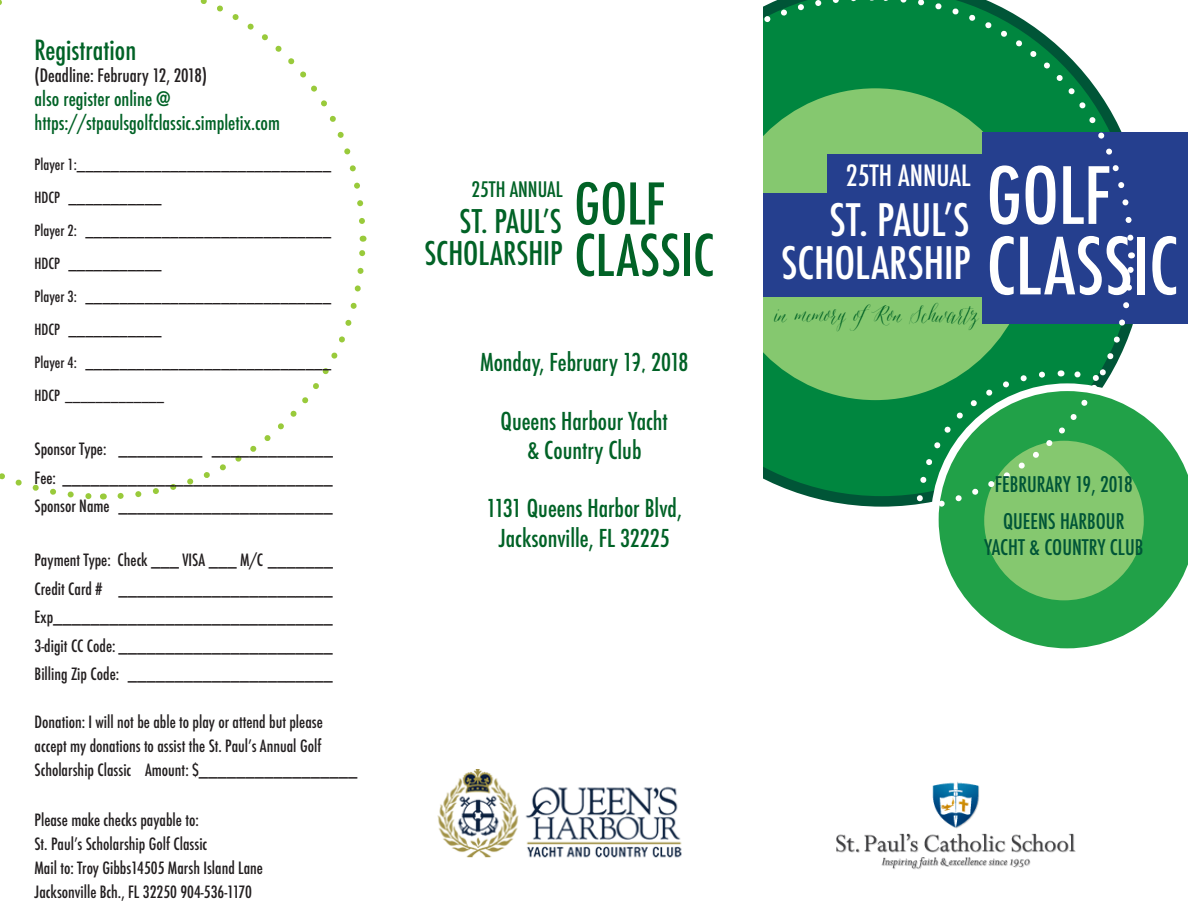
<style>
.page{position:relative;width:1188px;height:918px;background:#fff}
.page>*{position:absolute;margin:0;border:0;box-sizing:border-box;transform-origin:0 0}
.t1{font:500 condensed 76.5px "Futura";color:#fff}
.t2{font:500 condensed 55.8px "Futura";color:#016226}
.t3{font:500 condensed 43.5px "Futura";color:#fff}
.t4{font:500 condensed 31.8px "Futura";color:#016226}
.t5{font:500 condensed 28.5px "Futura";color:#fff}
.t6{font:500 condensed 27px "Futura";color:#016226}
.t7{font:500 condensed 24px/28.8px "Futura";color:#016226;text-align:center}
.t8{font:24px "Asterism";color:#016226}
.t9{font:500 condensed 21px "Futura";color:#005537}
.t10{font:500 condensed 20.85px "Futura";color:#016226}
.t11{font:500 condensed 19.5px "Futura";color:#016226}
.t12{font:500 condensed 18px "Futura";color:#231f20}
.t13{font:500 condensed 16.5px/28.5px "Futura";color:#231f20}
.t14{font:500 condensed 15px "Futura";color:#231f20}
.t15{font:500 condensed 13.5px "Futura";color:#231f20}
.s1{font-size:15px}
</style>
<div class="page">
<svg style="left:1072px;top:512px;width:116px;height:137px"></svg>
<svg style="left:1137px;top:411px;width:51px;height:92px"></svg>
<svg style="left:938px;top:527px;width:124px;height:122px"></svg>
<svg style="left:117px;top:241px;width:249px;height:258px"></svg>
<svg style="left:200px;top:0;width:165px;height:224px"></svg>
<svg style="left:0;top:473px;width:104px;height:27px"></svg>
<div style="left:719px;top:88px;width:312px;height:312px;background:#85c86f;border-radius:50%"></div>
<div style="left:762px;top:193px;width:228px;height:104px;background:#253f8e"></div>
<img style="left:437px;top:770px;width:245px;height:88px">
<div style="left:607px;top:0;width:155px;height:517px;background:#fff"></div>
<img style="left:836px;top:782px;width:240px;height:88px">
<div style="left:827px;top:154px;width:158px;height:44px;background:#253f8e"></div>
<div style="left:983px;top:133px;width:205px;height:191px;background:#253f8e"></div>
<div style="left:984px;top:441px;width:160px;height:159px;background:#85c86f;border-radius:50%"></div>
<svg style="left:883px;top:258px;width:254px;height:261px"></svg>
<svg style="left:874px;top:0;width:263px;height:241px"></svg>
<svg style="left:762px;top:0;width:98px;height:253px"></svg>
<svg style="left:762px;top:267px;width:107px;height:240px"></svg>
<p class="t6" style="left:35px;top:33px;width:103px">Registration</p>
<p class="t12" style="left:35px;top:64px;width:174px">(Deadline: February 12, 2018)</p>
<p class="t11" style="left:35px;top:86px;width:138px">also register online @</p>
<p class="t11" style="left:35px;top:110px;width:247px">https://stpaulsgolfclassic.simpletix.com</p>
<p class="t14" style="left:35px;top:155px;width:298px">Player 1:______________________________</p>
<p class="t14" style="left:35px;top:188px;width:129px">HDCP ___________</p>
<p class="t14" style="left:35px;top:221px;width:298px">Player 2: _____________________________</p>
<p class="t14" style="left:35px;top:254px;width:129px">HDCP ___________</p>
<p class="t14" style="left:35px;top:287px;width:298px">Player 3: _____________________________</p>
<p class="t14" style="left:35px;top:320px;width:129px">HDCP ___________</p>
<p class="t14" style="left:35px;top:353px;width:298px">Player 4: _____________________________</p>
<p class="t15" style="left:35px;top:388px;width:131px"><span class="s1">HDCP</span> _____________</p>
<p class="t13" style="left:35px;top:435px;width:300px">Sponsor Type: _________ _____________</p>
<p class="t13" style="left:35px;top:464px;width:300px">Fee: _____________________________</p>
<p class="t13" style="left:35px;top:492px;width:300px">Sponsor Name _______________________</p>
<p class="t13" style="left:35px;top:546px;width:300px">Payment Type: Check ___ VISA ___ M/C _______</p>
<p class="t13" style="left:35px;top:575px;width:300px">Credit Card # _______________________</p>
<p class="t13" style="left:35px;top:603px;width:300px">Exp______________________________</p>
<p class="t13" style="left:35px;top:632px;width:300px">3-digit CC Code: _______________________<br>Billing Zip Code: ______________________</p>
<p class="t13" style="left:35px;top:708px;width:290px">Donation: I will not be able to play or attend but please</p>
<p class="t13" style="left:35px;top:732px;width:288px">accept my donations to assist the St. Paul’s Annual Golf</p>
<p class="t13" style="left:35px;top:756px;width:324px">Scholarship Classic Amount: $_________________</p>
<p class="t13" style="left:35px;top:806px;width:166px">Please make checks payable to:</p>
<p class="t13" style="left:35px;top:830px;width:174px">St. Paul’s Scholarship Golf Classic</p>
<p class="t13" style="left:35px;top:854px;width:230px">Mail to: Troy Gibbs14505 Marsh Island Lane</p>
<p class="t13" style="left:35px;top:878px;width:219px">Jacksonville Bch., FL 32250 904-536-1170</p>
<p class="t10" style="left:472px;top:176px;width:93px">25TH ANNUAL</p>
<p class="t2" style="left:574px;top:168px;width:92px">GOLF</p>
<p class="t2" style="left:574px;top:220px;width:141px">CLASSIC</p>
<p class="t4" style="left:460px;top:201px;width:104px">ST. PAUL’S</p>
<p class="t4" style="left:424px;top:233px;width:140px">SCHOLARSHIP</p>
<p class="t7" style="left:480px;top:348px;width:210px">Monday, February 19, 2018</p>
<p class="t7" style="left:501px;top:407px;width:169px">Queens Harbour Yacht &amp; Country Club</p>
<p class="t7" style="left:487px;top:494px;width:197px">1131 Queens Harbor Blvd,</p>
<p class="t7" style="left:499px;top:524px;width:172px">Jacksonville, FL 32225</p>
<p class="t5" style="left:846px;top:157px;width:126px">25TH ANNUAL</p>
<p class="t1" style="left:987px;top:147px;width:126px">GOLF</p>
<p class="t1" style="left:987px;top:217px;width:193px">CLASSIC</p>
<p class="t3" style="left:829px;top:192px;width:142px">ST. PAUL’S</p>
<p class="t3" style="left:781px;top:235px;width:191px">SCHOLARSHIP</p>
<p class="t8" style="left:774px;top:294px;width:205px">in memory ofRon Schwartz</p>
<p class="t9" style="left:995px;top:470px;width:139px">FEBRURARY 19, 2018</p>
<p class="t9" style="left:1003px;top:508px;width:123px">QUEENS HARBOUR</p>
<p class="t9" style="left:984px;top:533px;width:161px">YACHT &amp; COUNTRY CLUB</p>
</div>
